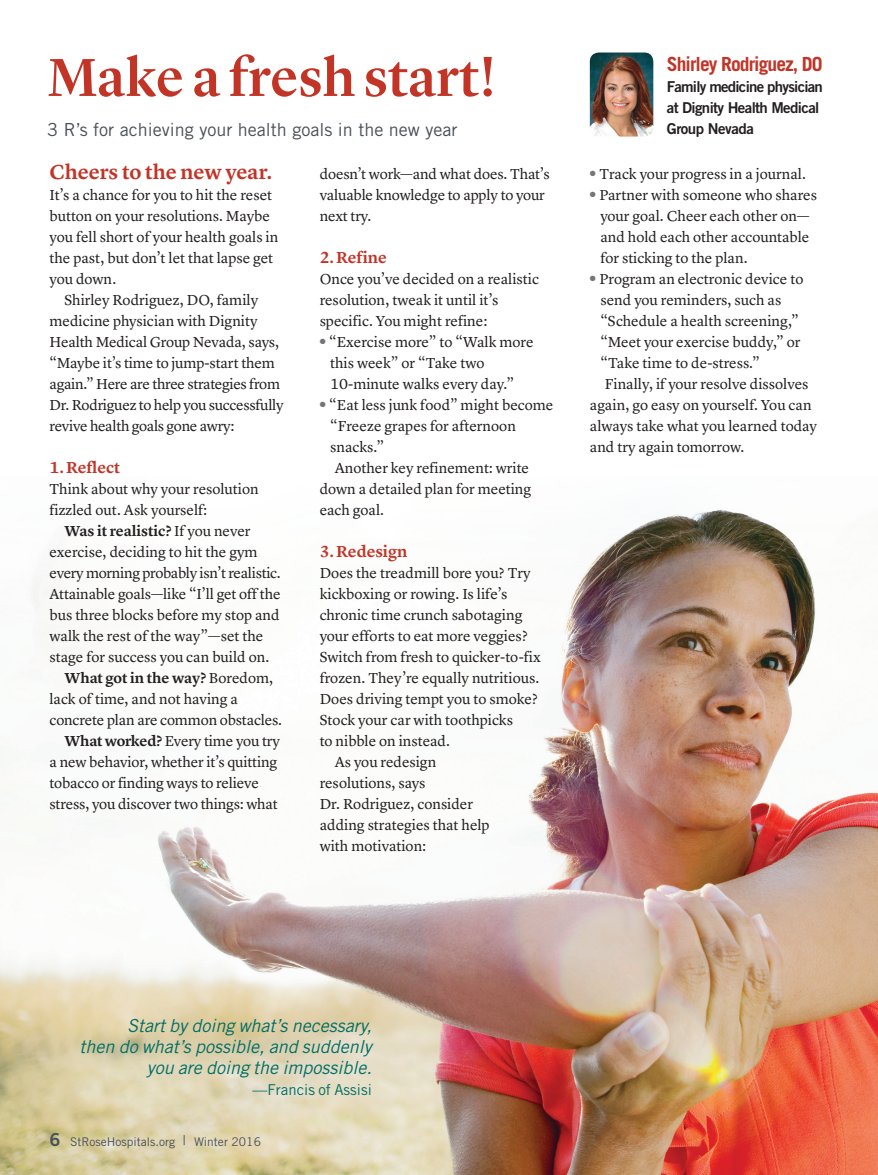
<style>
.page{position:relative;width:878px;height:1175px;background:#fff}
.page>*{position:absolute;margin:0;border:0;box-sizing:border-box;transform-origin:0 0}
._1_head_Bold_Dignity{font:500 55.5px "Lyon Display";letter-spacing:.01em;color:#c23426}
._1_body_INTRO_Dignit{font:600 21px "Lyon Text";letter-spacing:-.005em;color:#c23426}
._2_body_no__Dignity{font:700 19.5px "Trade Gothic LT Std";letter-spacing:-.05em;color:#c23426}
.blurb_main_Dignity{font:italic 18px/21px "Trade Gothic LT Std";color:#006e65;text-align:right}
._1_head_Subhead_Dign{font:18px "Trade Gothic LT Std";color:#4a5057}
._1_breaker_Dignity{font:600 16.5px "Lyon Text";letter-spacing:-.005em;color:#c23426}
._1_body_no__Dignity{font:15px/21px "Lyon Text";color:#231f20}
._1_bold_Leadin_Digni{font:15px/21px "Lyon Text";letter-spacing:-.01em;color:#231f20}
._1_body_main_Dignity{font:15px/21px "Lyon Text";letter-spacing:-.005em;color:#231f20}
._1_body_INTRO_Dignit-2{font:15px/21px "Lyon Text";color:#231f20}
._1_body-bullets_Dign{font:15px/21px "Lyon Text";color:#231f20}
._2_body_no__Dignity-2{font:15px/21px "Trade Gothic LT Std Bd 2";letter-spacing:-.04em;color:#231f20}
.blurb_main_Dignity-2{font:15px "Trade Gothic LT Std";color:#006e65}
.t1{font:12px "Trade Gothic LT Std";color:#4a5057}
.s1{font-weight:600}
.s2{color:#73757a}
.s3{font-size:7.5px;color:#73757a}
.s4{font-family:"Trade Gothic LT Std Bd 2";font-size:18px}
.s5{font-size:13.5px}
</style>
<div class="page">
<img style="left:0;top:509px;width:878px;height:665px">
<img style="left:590px;top:52px;width:63px;height:84px">
<p class="_1_head_Bold_Dignity" style="left:47px;top:36px;width:450px">Make a fresh start!</p>
<p class="_1_head_Subhead_Dign" style="left:47px;top:119px;width:411px">3 R’s for achieving your health goals in the new year</p>
<p class="_1_body_INTRO_Dignit" style="left:50px;top:155px;width:224px">Cheers to the new year.</p>
<p class="_1_body_INTRO_Dignit-2" style="left:50px;top:183px;width:230px">It’s a chance for you to hit the reset button on your resolutions. Maybe you fell short of your health goals in the past, but don’t let that lapse get you down.</p>
<p class="_1_body_main_Dignity" style="left:50px;top:288px;width:235px;text-indent:15px">Shirley Rodriguez, DO, family medicine physician with Dignity Health Medical Group Nevada, says, “Maybe it’s time to jump-start them again.” Here are three strategies from Dr. Rodriguez to help you successfully revive health goals gone awry:</p>
<p class="_1_breaker_Dignity" style="left:50px;top:454px;width:72px">1. Reflect</p>
<p class="_1_body_no__Dignity" style="left:50px;top:477px;width:211px">Think about why your resolution fizzled out. Ask yourself:</p>
<p class="_1_bold_Leadin_Digni" style="left:50px;top:519px;width:233px;text-indent:15px"><span class="s1">Was it realistic?</span> If you never exercise, deciding to hit the gym every morning probably isn’t realistic.<br>Attainable goals—like “I’ll get off the bus three blocks before my stop and walk the rest of the way”—set the stage for success you can build on.</p>
<p class="_1_bold_Leadin_Digni" style="left:50px;top:666px;width:234px;text-indent:15px"><span class="s1">What got in the way?</span> Boredom, lack of time, and not having a concrete plan are common obstacles.</p>
<p class="_1_bold_Leadin_Digni" style="left:50px;top:729px;width:232px;text-indent:15px"><span class="s1">What worked?</span> Every time you try a new behavior, whether it’s quitting tobacco or finding ways to relieve stress, you discover two things: what</p>
<p class="_1_bold_Leadin_Digni" style="left:320px;top:162px;width:231px">doesn’t work—and what does. That’s valuable knowledge to apply to your next try.</p>
<p class="_1_breaker_Dignity" style="left:320px;top:244px;width:69px">2. Refine</p>
<p class="_1_body_no__Dignity" style="left:320px;top:267px;width:221px">Once you’ve decided on a realistic resolution, tweak it until it’s specific. You might refine:</p>
<p class="_1_body_no__Dignity" style="left:330px;top:330px;width:205px;text-indent:-10px"><span class="s2">●</span><span class="s3">●</span> “Exercise more” to “Walk more this week” or “Take two<br>10-minute walks every day.”</p>
<p class="_1_body_no__Dignity" style="left:330px;top:393px;width:225px;text-indent:-10px"><span class="s2">●</span><span class="s3">●</span> “Eat less junk food” might become “Freeze grapes for afternoon snacks.”</p>
<p class="_1_body_main_Dignity" style="left:320px;top:456px;width:213px;text-indent:15px">Another key refinement: write down a detailed plan for meeting each goal.</p>
<p class="_1_breaker_Dignity" style="left:320px;top:538px;width:89px">3. Redesign</p>
<p class="_1_body_no__Dignity" style="left:320px;top:561px;width:222px">Does the treadmill bore you? Try kickboxing or rowing. Is life’s chronic time crunch sabotaging your efforts to eat more veggies?<br>Switch from fresh to quicker-to-fix frozen. They’re equally nutritious.<br>Does driving tempt you to smoke?<br>Stock your car with toothpicks<br>to nibble on instead.</p>
<p class="_1_body_main_Dignity" style="left:320px;top:750px;width:171px;text-indent:15px">As you redesign resolutions, says<br>Dr. Rodriguez, consider adding strategies that help with motivation:</p>
<p class="_2_body_no__Dignity" style="left:666px;top:52px;width:157px">Shirley Rodriguez, DO</p>
<p class="_2_body_no__Dignity-2" style="left:666px;top:76px;width:157px">Family medicine physician at Dignity Health Medical<br>Group Nevada</p>
<p class="_1_body_no__Dignity" style="left:590px;top:162px;width:218px"><span class="s2">●</span><span class="s3">●</span> Track your progress in a journal.</p>
<p class="_1_body_no__Dignity" style="left:600px;top:183px;width:218px;text-indent:-10px"><span class="s2">●</span><span class="s3">●</span> Partner with someone who shares your goal. Cheer each other on— and hold each other accountable for sticking to the plan.</p>
<p class="_1_body_no__Dignity" style="left:600px;top:267px;width:204px;text-indent:-10px"><span class="s2">●</span><span class="s3">●</span> Program an electronic device to send you reminders, such as “Schedule a health screening,” “Meet your exercise buddy,” or “Take time to de-stress.”</p>
<p class="_1_body-bullets_Dign" style="left:590px;top:372px;width:229px;text-indent:15px">Finally, if your resolve dissolves again, go easy on yourself. You can always take what you learned today and try again tomorrow.</p>
<p class="blurb_main_Dignity" style="left:80px;top:1015px;width:294px">Start by doing what’s necessary,<br>then do what’s possible, and suddenly you are doing the impossible.</p>
<p class="blurb_main_Dignity-2" style="left:252px;top:1080px;width:121px">—Francis of Assisi</p>
<p class="t1" style="left:50px;top:1134px;width:213px"><span class="s4">6</span> StRoseHospitals.org <span class="s5">|</span> Winter 2016</p>
</div>
